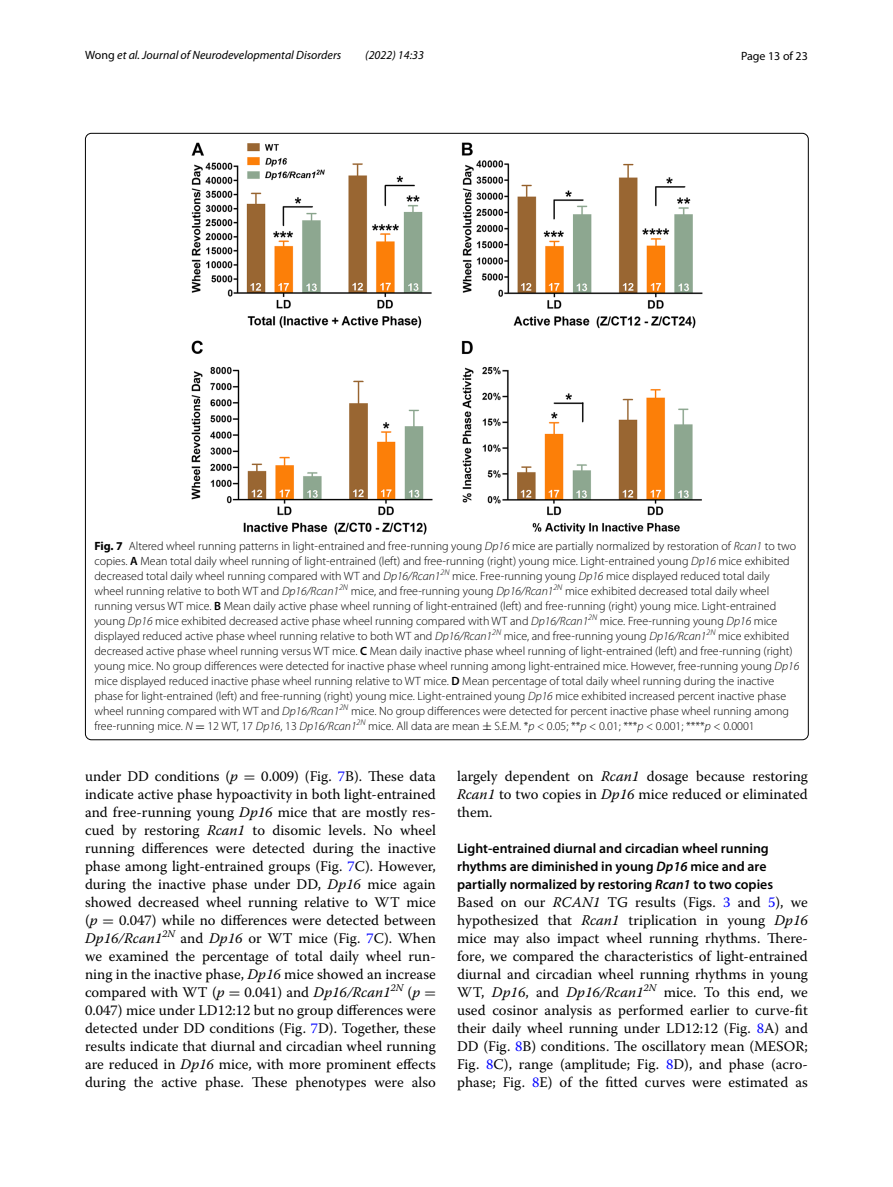
<style>
.page{position:relative;width:893px;height:1187px;background:#fff}
.page>*{position:absolute;margin:0;border:0;box-sizing:border-box;transform-origin:0 0}
.t1{font:14.7px/18px "Warnock Pro";color:#000;text-align:justify}
.t2{font:600 13.8px/18px "Myriad Pro";color:#000}
.t3{font:300 12px/15px "Myriad Pro";color:#000}
.t4{font:italic 12px "Myriad Pro";color:#000}
.t5{font:12px "Myriad Pro";color:#000}
.s1{font-style:normal}
.s2{font-weight:700}
.s3{font-style:italic}
.s4{font-weight:600}
.s5{font-family:"MTSY";font-weight:400}
.s6{font-family:"MTSY"}
.s7{color:#00f}
</style>
<div class="page">
<img style="left:192px;top:142px;width:510px;height:392px">
<p class="t4" style="left:85px;top:48px;width:258px"><span class="s1">Wong</span> et al. Journal of Neurodevelopmental Disorders</p>
<p class="t4" style="left:365px;top:48px;width:60px">(2022) 14:33</p>
<p class="t5" style="left:741px;top:48px;width:68px">Page 13 of 23</p>
<p class="t3" style="left:94px;top:538px;width:706px"><span class="s2">Fig. 7</span> Altered wheel running patterns in light-entrained and free-running young <span class="s3">Dp16</span> mice are partially normalized by restoration of <span class="s3">Rcan1</span> to two copies. <span class="s4">A</span> Mean total daily wheel running of light-entrained (left) and free-running (right) young mice. Light-entrained young <span class="s3">Dp16</span> mice exhibited decreased total daily wheel running compared with WT and <span class="s3">Dp16/Rcan1</span><sup>2N</sup> mice. Free-running young <span class="s3">Dp16</span> mice displayed reduced total daily wheel running relative to both WT and <span class="s3">Dp16/Rcan1</span><sup>2N</sup> mice, and free-running young <span class="s3">Dp16/Rcan1</span><sup>2N</sup> mice exhibited decreased total daily wheel running versus WT mice. <span class="s4">B</span> Mean daily active phase wheel running of light-entrained (left) and free-running (right) young mice. Light-entrained young <span class="s3">Dp16</span> mice exhibited decreased active phase wheel running compared with WT and <span class="s3">Dp16/Rcan1</span><sup>2N</sup> mice. Free-running young <span class="s3">Dp16</span> mice displayed reduced active phase wheel running relative to both WT and <span class="s3">Dp16/Rcan1</span><sup>2N</sup> mice, and free-running young <span class="s3">Dp16/Rcan1</span><sup>2N</sup> mice exhibited decreased active phase wheel running versus WT mice. <span class="s4">C</span> Mean daily inactive phase wheel running of light-entrained (left) and free-running (right) young mice. No group differences were detected for inactive phase wheel running among light-entrained mice. However, free-running young <span class="s3">Dp16 </span>mice displayed reduced inactive phase wheel running relative to WT mice. <span class="s4">D</span> Mean percentage of total daily wheel running during the inactive phase for light-entrained (left) and free-running (right) young mice. Light-entrained young <span class="s3">Dp16</span> mice exhibited increased percent inactive phase wheel running compared with WT and <span class="s3">Dp16/Rcan1</span><sup>2N</sup> mice. No group differences were detected for percent inactive phase wheel running among free-running mice. <span class="s3">N</span> <span class="s5">=</span> 12 WT, 17 <span class="s3">Dp16</span>, 13 <span class="s3">Dp16/Rcan1</span><sup>2N</sup> mice. All data are mean <span class="s5">±</span> S.E.M. *<span class="s3">p</span> &lt; 0.05; **<span class="s3">p</span> &lt; 0.01; ***<span class="s3">p</span> &lt; 0.001; ****<span class="s3">p</span> &lt; 0.0001</p>
<p class="t1" style="left:85px;top:766px;width:352px">under DD conditions (<span class="s3">p</span> <span class="s6">=</span> 0.009) (Fig. <span class="s7">7</span>B). These data indicate active phase hypoactivity in both light-entrained and free-running young <span class="s3">Dp16</span> mice that are mostly res&shy;cued by restoring <span class="s3">Rcan1</span> to disomic levels. No wheel running differences were detected during the inactive phase among light-entrained groups (Fig. <span class="s7">7</span>C). However, during the inactive phase under DD, <span class="s3">Dp16</span> mice again showed decreased wheel running relative to WT mice (<span class="s3">p</span> <span class="s6">=</span> 0.047) while no differences were detected between <span class="s3">Dp16/Rcan1</span><sup>2N</sup> and <span class="s3">Dp16</span> or WT mice (Fig. <span class="s7">7</span>C). When we examined the percentage of total daily wheel run&shy;ning in the inactive phase, <span class="s3">Dp16</span> mice showed an increase compared with WT (<span class="s3">p</span> <span class="s6">=</span> 0.041) and <span class="s3">Dp16/Rcan1</span><sup>2N</sup> (<span class="s3">p</span> <span class="s6">= </span>0.047) mice under LD12:12 but no group differences were detected under DD conditions (Fig. <span class="s7">7</span>D). Together, these results indicate that diurnal and circadian wheel running are reduced in <span class="s3">Dp16</span> mice, with more prominent effects during the active phase. These phenotypes were also</p>
<p class="t1" style="left:457px;top:766px;width:352px">largely dependent on <span class="s3">Rcan1</span> dosage because restoring <span class="s3">Rcan1</span> to two copies in <span class="s3">Dp16</span> mice reduced or eliminated them.</p>
<p class="t2" style="left:457px;top:838px;width:317px">Light‑entrained diurnal and circadian wheel running rhythms are diminished in young <span class="s3">Dp16</span> mice and are partially normalized by restoring <span class="s3">Rcan1</span> to two copies</p>
<p class="t1" style="left:457px;top:892px;width:352px">Based on our <span class="s3">RCAN1</span> TG results (Figs. <span class="s7">3</span> and <span class="s7">5</span>), we hypothesized that <span class="s3">Rcan1</span> triplication in young <span class="s3">Dp16 </span>mice may also impact wheel running rhythms. There&shy;fore, we compared the characteristics of light-entrained diurnal and circadian wheel running rhythms in young WT, <span class="s3">Dp16</span>, and <span class="s3">Dp16/Rcan1</span><sup>2N</sup> mice. To this end, we used cosinor analysis as performed earlier to curve-fit their daily wheel running under LD12:12 (Fig. <span class="s7">8</span>A) and DD (Fig. <span class="s7">8</span>B) conditions. The oscillatory mean (MESOR; Fig. <span class="s7">8</span>C), range (amplitude; Fig. <span class="s7">8</span>D), and phase (acro&shy;phase; Fig. <span class="s7">8</span>E) of the fitted curves were estimated as</p>
</div>
